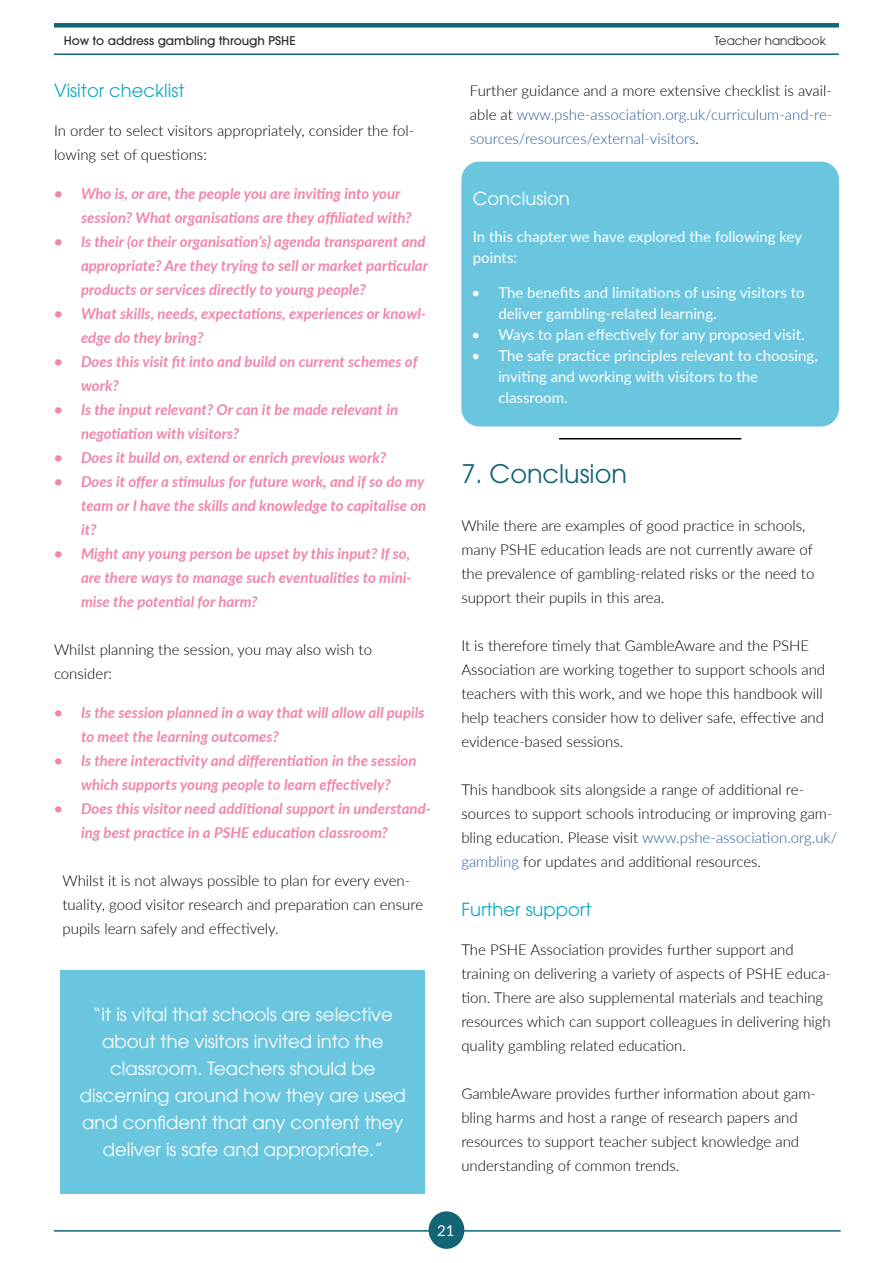
<style>
.page{position:relative;width:893px;height:1263px;background:#fff}
.page>*{position:absolute;margin:0;border:0;box-sizing:border-box;transform-origin:0 0}
.t1{font:25.5px "ITC Avant Garde Pro";color:#126574}
.t2{font:18px/27px "ITC Avant Garde Pro";color:#fff;text-align:center}
.t3{font:18px "ITC Avant Garde Pro";color:#10aac2}
.t4{font:300 15px/24px "Lato";color:#000}
.t5{font:italic 700 15px/24px "Lato";color:#f086ac}
.t6{font:15px/21px "Lato";color:#fff}
.t7{font:300 15px/24px "Lato";color:#275b9b;text-align:justify}
.t8{font:500 12px "ITC Avant Garde Pro";color:#2b2e30}
.t9{font:12px "ITC Avant Garde Pro";color:#2b2e30}
.s1{color:#000}
.s2{color:#275b9b}
</style>
<div class="page">
<hr style="left:54px;top:1230px;width:787px;height:1px;background:#126574">
<div style="left:54px;top:23px;width:785px;height:5px;background:#126574"></div>
<hr style="left:54px;top:53px;width:785px;height:2px;background:#126574">
<div style="left:429px;top:1211px;width:35px;height:38px;background:#126574;border-radius:50%"></div>
<div style="left:461px;top:162px;width:378px;height:264px;background:#6ac6de;border-radius:18px"></div>
<div style="left:60px;top:970px;width:365px;height:223px;background:#6ac6de"></div>
<hr style="left:559px;top:438px;width:182px;height:1px;background:#000">
<p class="t8" style="left:64px;top:33px;width:233px">How to address gambling through PSHE</p>
<p class="t9" style="left:714px;top:33px;width:113px">Teacher handbook</p>
<p class="t3" style="left:54px;top:79px;width:132px">Visitor checklist</p>
<p class="t4" style="left:54px;top:118px;width:362px">In order to select visitors appropriately, consider the fol&shy;lowing set of questions:</p>
<p class="t5" style="left:81px;top:181px;width:332px;text-indent:-27px">• Who is, or are, the people you are inviting into your session? What organisations are they affiliated with?</p>
<p class="t5" style="left:81px;top:229px;width:348px;text-indent:-27px">• Is their (or their organisation’s) agenda transparent and appropriate? Are they trying to sell or market particular products or services directly to young people?</p>
<p class="t5" style="left:81px;top:301px;width:347px;text-indent:-27px">• What skills, needs, expectations, experiences or knowl&shy;edge do they bring?</p>
<p class="t5" style="left:81px;top:349px;width:338px;text-indent:-27px">• Does this visit fit into and build on current schemes of work?</p>
<p class="t5" style="left:81px;top:397px;width:319px;text-indent:-27px">• Is the input relevant? Or can it be made relevant in negotiation with visitors?</p>
<p class="t5" style="left:54px;top:445px;width:334px">• Does it build on, extend or enrich previous work?</p>
<p class="t5" style="left:81px;top:469px;width:347px;text-align:justify;text-indent:-27px">• Does it offer a stimulus for future work, and if so do my team or I have the skills and knowledge to capitalise on it?</p>
<p class="t5" style="left:81px;top:541px;width:332px;text-align:justify;text-indent:-27px">• Might any young person be upset by this input? If so, are there ways to manage such eventualities to mini&shy;mise the potential for harm?</p>
<p class="t4" style="left:54px;top:637px;width:320px">Whilst planning the session, you may also wish to consider:</p>
<p class="t5" style="left:81px;top:700px;width:345px;text-indent:-27px">• Is the session planned in a way that will allow all pupils to meet the learning outcomes?</p>
<p class="t5" style="left:54px;top:748px;width:364px;text-align:center">• Is there interactivity and differentiation in the session which supports young people to learn effectively?</p>
<p class="t5" style="left:81px;top:796px;width:351px;text-indent:-27px">• Does this visitor need additional support in understand&shy;ing best practice in a PSHE education classroom?</p>
<p class="t4" style="left:63px;top:868px;width:362px">Whilst it is not always possible to plan for every even&shy;tuality, good visitor research and preparation can ensure pupils learn safely and effectively.</p>
<p class="t2" style="left:80px;top:1001px;width:327px">“it is vital that schools are selective about the visitors invited into the classroom. Teachers should be discerning around how they are used and confident that any content they deliver is safe and appropriate.”</p>
<p class="t7" style="left:470px;top:78px;width:364px"><span class="s1">Further guidance and a more extensive checklist is avail&shy;able at</span> www.pshe-association.org.uk/curriculum-and-re&shy;sources/resources/external-visitors<span class="s1">.</span></p>
<p class="t2" style="left:473px;top:185px;width:98px">Conclusion</p>
<p class="t6" style="left:473px;top:226px;width:331px">In this chapter we have explored the following key points:</p>
<p class="t6" style="left:498px;top:281px;width:308px;text-indent:-27px">• The benefits and limitations of using visitors to deliver gambling-related learning.</p>
<p class="t6" style="left:471px;top:323px;width:335px">• Ways to plan effectively for any proposed visit.</p>
<p class="t6" style="left:498px;top:344px;width:321px;text-indent:-27px">• The safe practice principles relevant to choosing, inviting and working with visitors to the classroom.</p>
<h1 class="t1" style="left:461px;top:457px;width:167px">7. Conclusion</h1>
<p class="t4" style="left:461px;top:513px;width:355px">While there are examples of good practice in schools, many PSHE education leads are not currently aware of the prevalence of gambling-related risks or the need to support their pupils in this area.</p>
<p class="t4" style="left:461px;top:633px;width:365px">It is therefore timely that GambleAware and the PSHE Association are working together to support schools and teachers with this work, and we hope this handbook will help teachers consider how to deliver safe, effective and evidence-based sessions.</p>
<p class="t4" style="left:461px;top:777px;width:377px">This handbook sits alongside a range of additional re&shy;sources to support schools introducing or improving gam&shy;bling education. Please visit <span class="s2">www.pshe-association.org.uk/ gambling</span> for updates and additional resources.</p>
<p class="t3" style="left:461px;top:898px;width:132px">Further support</p>
<p class="t4" style="left:461px;top:937px;width:371px">The PSHE Association provides further support and training on delivering a variety of aspects of PSHE educa&shy;tion. There are also supplemental materials and teaching resources which can support colleagues in delivering high quality gambling related education.</p>
<p class="t4" style="left:461px;top:1081px;width:356px">GambleAware provides further information about gam&shy;bling harms and host a range of research papers and resources to support teacher subject knowledge and understanding of common trends.</p>
<p class="t6" style="left:437px;top:1219px;width:19px">21</p>
</div>
